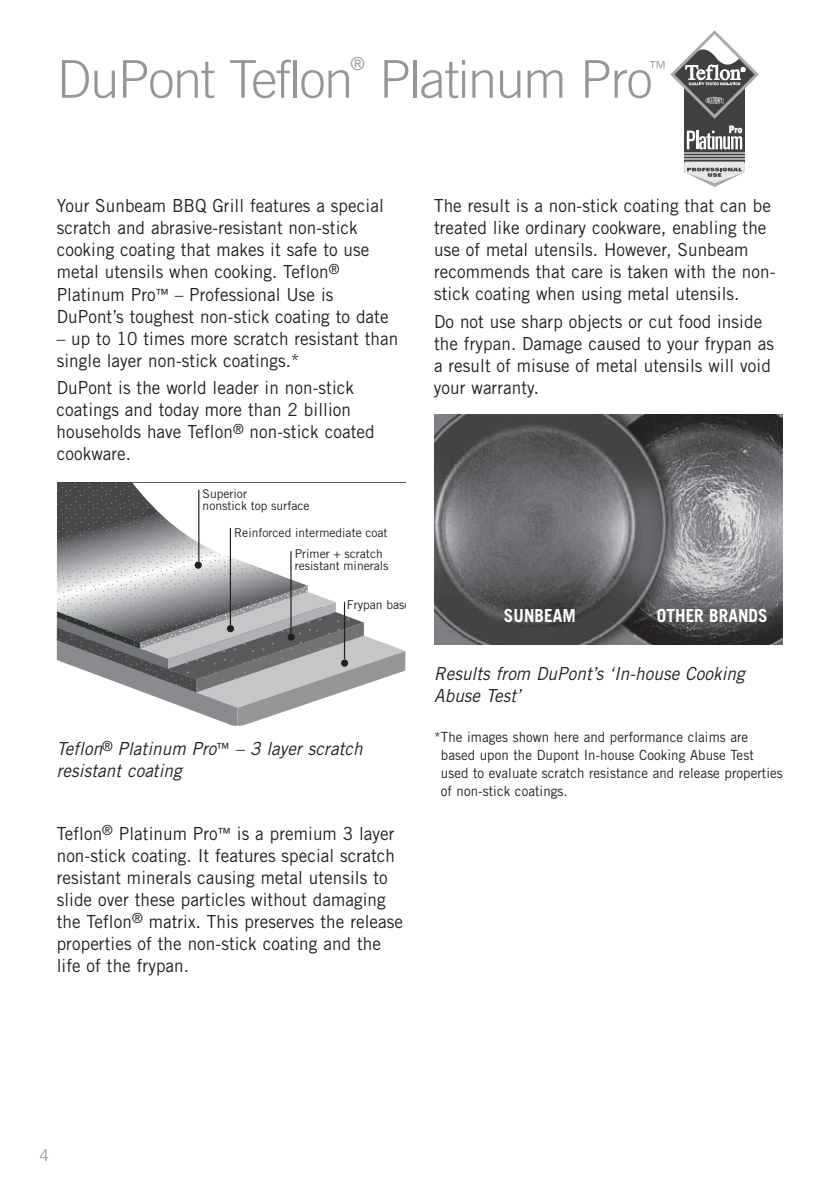
<style>
.page{position:relative;width:840px;height:1191px;background:#fff}
.page>*{position:absolute;margin:0;border:0;box-sizing:border-box;transform-origin:0 0}
.t1{font:300 52px "Trade Gothic";letter-spacing:-.025em;color:#949698}
.t2{font:18px/22px "Trade Gothic";letter-spacing:.005em;color:#231f20;scale:.95 1}
.t3{font:italic 18px/22px "Trade Gothic";letter-spacing:.005em;color:#231f20;scale:.95 1}
.t4{font:700 18px "Trade Gothic";letter-spacing:.005em;color:#fff;scale:.95 1}
.t5{font:300 18px "Trade Gothic";color:#949698}
.t6{font:300 16px "Trade Gothic";color:#909295}
.t7{font:14px/18px "Trade Gothic";letter-spacing:.005em;color:#231f20;scale:.95 1}
.t8{font:12.2px/11.4px "Trade Gothic";color:#231f20}
.s1{font-size:14px}
.s2{font-style:normal;font-size:14px}
</style>
<div class="page">
<svg style="left:684px;top:119px;width:60px;height:43px"></svg>
<svg style="left:670px;top:30px;width:88px;height:89px"></svg>
<hr style="left:684px;top:158px;width:60px;height:2px;background:#a7a9ac">
<hr style="left:684px;top:155px;width:60px;height:2px;background:#a7a9ac">
<hr style="left:684px;top:152px;width:60px;height:2px;background:#a7a9ac">
<svg style="left:684px;top:162px;width:60px;height:25px"></svg>
<svg style="left:686px;top:125px;width:55px;height:24px"></svg>
<svg style="left:57px;top:482px;width:349px;height:243px"></svg>
<hr style="left:198px;top:490px;width:1px;height:71px;background:#231f20">
<svg style="left:194px;top:561px;width:8px;height:8px"></svg>
<div style="left:227px;top:625px;width:7px;height:7px;background:#231f20;border-radius:50%"></div>
<div style="left:287px;top:633px;width:7px;height:8px;background:#231f20;border-radius:50%"></div>
<div style="left:341px;top:659px;width:7px;height:7px;background:#231f20;border-radius:50%"></div>
<hr style="left:230px;top:528px;width:1px;height:97px;background:#231f20">
<hr style="left:290px;top:551px;width:1px;height:82px;background:#231f20">
<hr style="left:344px;top:602px;width:1px;height:57px;background:#231f20">
<img style="left:434px;top:414px;width:348px;height:230px">
<h1 class="t1" style="left:57px;top:48px;width:298px">DuPont Teflon</h1>
<p class="t5" style="left:350px;top:53px;width:16px">®</p>
<h1 class="t1" style="left:379px;top:48px;width:275px">Platinum Pro</h1>
<p class="t5" style="left:648px;top:57px;width:19px">™</p>
<p class="t2" style="left:57px;top:195px;width:351px">Your Sunbeam BBQ Grill features a special scratch and abrasive-resistant non-stick cooking coating that makes it safe to use metal utensils when cooking. Teflon<sup>® </sup>Platinum Pro<span class="s1">™</span> – Professional Use is DuPont’s toughest non-stick coating to date</p>
<p class="t2" style="left:57px;top:327px;width:361px">– up to 10 times more scratch resistant than single layer non-stick coatings.*</p>
<p class="t2" style="left:57px;top:376px;width:336px">DuPont is the world leader in non-stick coatings and today more than 2 billion households have Teflon<sup>®</sup> non-stick coated cookware.</p>
<p class="t8" style="left:202px;top:488px;width:108px">Superior<br>nonstick top surface</p>
<p class="t8" style="left:294px;top:548px;width:95px">Primer + scratch resistant minerals</p>
<p class="t8" style="left:234px;top:527px;width:155px">Reinforced intermediate coat</p>
<p class="t8" style="left:347px;top:599px;width:65px">Frypan base</p>
<p class="t3" style="left:57px;top:737px;width:323px">Teflon<sup>®</sup> Platinum Pro<span class="s2">™</span> – 3 layer scratch resistant coating</p>
<p class="t2" style="left:57px;top:822px;width:366px">Teflon<sup>®</sup> Platinum Pro<span class="s1">™</span> is a premium 3 layer non-stick coating. It features special scratch resistant minerals causing metal utensils to slide over these particles without damaging the Teflon<sup>®</sup> matrix. This preserves the release properties of the non-stick coating and the life of the frypan.</p>
<p class="t2" style="left:434px;top:195px;width:361px">The result is a non-stick coating that can be treated like ordinary cookware, enabling the use of metal utensils. However, Sunbeam recommends that care is taken with the non&shy;stick coating when using metal utensils.</p>
<p class="t2" style="left:433px;top:310px;width:359px">Do not use sharp objects or cut food inside the frypan. Damage caused to your frypan as a result of misuse of metal utensils will void your warranty.</p>
<p class="t4" style="left:503px;top:604px;width:77px">SUNBEAM</p>
<p class="t4" style="left:656px;top:604px;width:118px">OTHER BRANDS</p>
<p class="t3" style="left:434px;top:662px;width:328px">Results from DuPont’s ‘In-house Cooking<br>Abuse Test’</p>
<p class="t7" style="left:440px;top:728px;width:361px;text-indent:-7px">*The images shown here and performance claims are based upon the Dupont In-house Cooking Abuse Test used to evaluate scratch resistance and release properties of non-stick coatings.</p>
<p class="t6" style="left:40px;top:1145px;width:10px">4</p>
</div>
